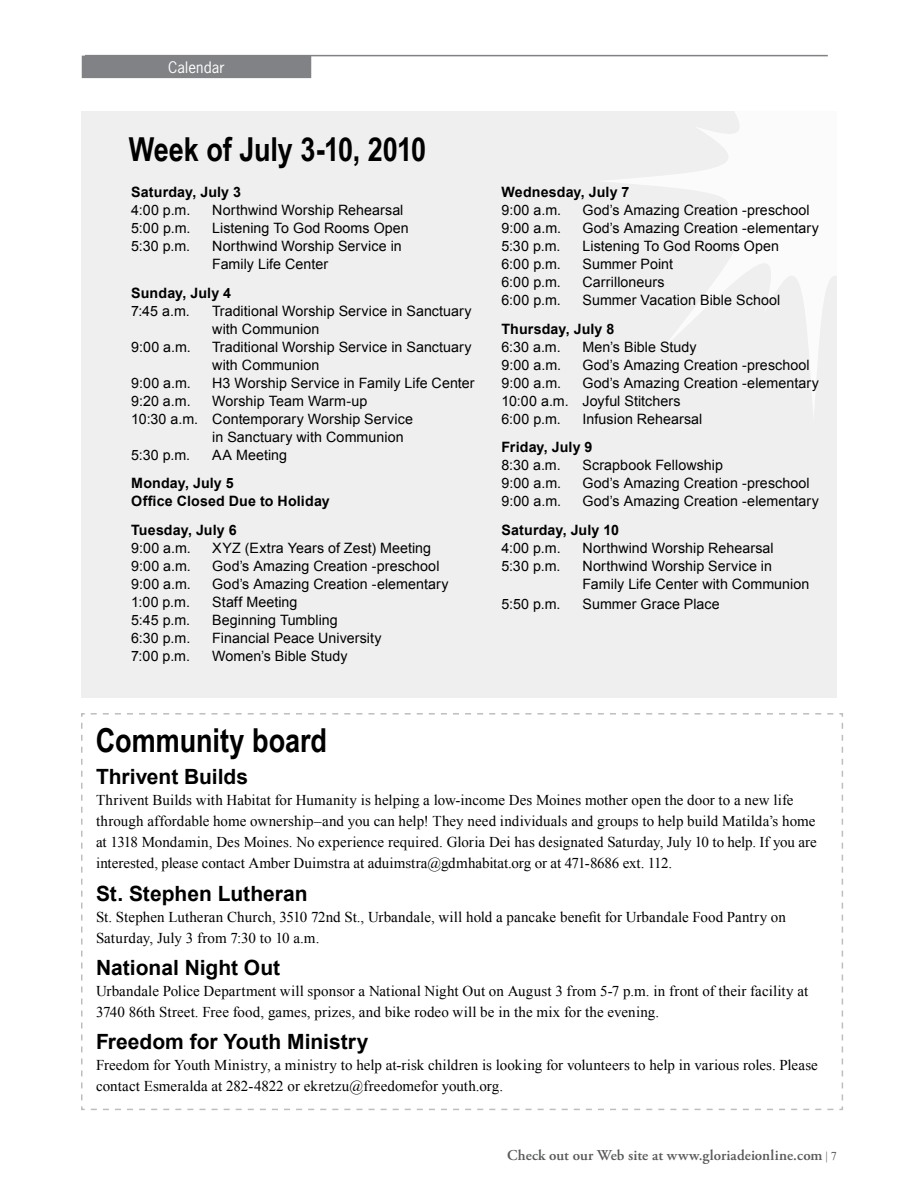
<style>
.page{position:relative;width:918px;height:1188px;background:#fff}
.page>*{position:absolute;margin:0;border:0;box-sizing:border-box;transform-origin:0 0}
.t1{font:700 33px "Arial Narrow";letter-spacing:-.005em;color:#000}
.t2{font:700 21px "Arial";color:#000}
.t3{font:15px/21px "Times New Roman";letter-spacing:.005em;color:#000}
.t4{font:600 15px "Adobe Garamond Pro";letter-spacing:.005em;color:#58595b}
.t5{font:15px "News Gothic Std";letter-spacing:.01em;color:#fff}
.t6{font:14.25px/18px "Arial";letter-spacing:.005em;color:#000}
.t7{font:700 14.25px/18px "Arial";letter-spacing:.01em;color:#000}
.s1{font-family:"Times New Roman";font-weight:400;font-size:12px}
</style>
<div class="page">
<div style="left:81px;top:111px;width:756px;height:587px;background:#efeff0"></div>
<svg style="left:598px;top:54px;width:239px;height:360px"></svg>
<div style="left:82px;top:56px;width:228px;height:21px;background:#808285"></div>
<div style="left:82px;top:56px;width:229px;height:22px;border:2px solid #808285"></div>
<hr style="left:85px;top:55px;width:743px;height:1px;background:#808285">
<svg style="left:81px;top:713px;width:762px;height:398px"></svg>
<p class="t5" style="left:168px;top:57px;width:58px">Calendar</p>
<h1 class="t1" style="left:129px;top:124px;width:299px">Week of July 3-10, 2010</h1>
<p class="t7" style="left:131px;top:183px;width:111px">Saturday, July 3</p>
<p class="t6" style="left:131px;top:201px;width:61px">4:00 p.m.</p>
<p class="t6" style="left:212px;top:201px;width:193px">Northwind Worship Rehearsal</p>
<p class="t6" style="left:131px;top:219px;width:61px">5:00 p.m.</p>
<p class="t6" style="left:212px;top:219px;width:198px">Listening To God Rooms Open</p>
<p class="t6" style="left:131px;top:237px;width:60px">5:30 p.m.</p>
<p class="t6" style="left:212px;top:237px;width:191px">Northwind Worship Service in<br>Family Life Center</p>
<p class="t7" style="left:131px;top:284px;width:101px">Sunday, July 4</p>
<p class="t6" style="left:131px;top:302px;width:60px">7:45 a.m.</p>
<p class="t6" style="left:212px;top:302px;width:261px">Traditional Worship Service in Sanctuary with Communion</p>
<p class="t6" style="left:131px;top:338px;width:61px">9:00 a.m.</p>
<p class="t6" style="left:212px;top:338px;width:261px">Traditional Worship Service in Sanctuary with Communion</p>
<p class="t6" style="left:131px;top:374px;width:61px">9:00 a.m.</p>
<p class="t6" style="left:212px;top:374px;width:264px">H3 Worship Service in Family Life Center</p>
<p class="t6" style="left:131px;top:392px;width:61px">9:20 a.m.</p>
<p class="t6" style="left:212px;top:392px;width:157px">Worship Team Warm-up</p>
<p class="t6" style="left:131px;top:410px;width:283px">10:30 a.m. Contemporary Worship Service</p>
<p class="t6" style="left:212px;top:428px;width:193px">in Sanctuary with Communion</p>
<p class="t6" style="left:131px;top:446px;width:60px">5:30 p.m.</p>
<p class="t6" style="left:212px;top:446px;width:76px">AA Meeting</p>
<p class="t7" style="left:131px;top:475px;width:200px">Monday, July 5<br>Office Closed Due to Holiday</p>
<p class="t7" style="left:131px;top:522px;width:107px">Tuesday, July 6</p>
<p class="t6" style="left:131px;top:539px;width:61px">9:00 a.m.</p>
<p class="t6" style="left:212px;top:539px;width:220px">XYZ (Extra Years of Zest) Meeting</p>
<p class="t6" style="left:131px;top:557px;width:61px">9:00 a.m.</p>
<p class="t6" style="left:212px;top:557px;width:229px">God’s Amazing Creation -preschool</p>
<p class="t6" style="left:131px;top:575px;width:61px">9:00 a.m.</p>
<p class="t6" style="left:212px;top:575px;width:238px">God’s Amazing Creation -elementary</p>
<p class="t6" style="left:131px;top:593px;width:60px">1:00 p.m.</p>
<p class="t6" style="left:212px;top:593px;width:87px">Staff Meeting</p>
<p class="t6" style="left:131px;top:611px;width:60px">5:45 p.m.</p>
<p class="t6" style="left:212px;top:611px;width:127px">Beginning Tumbling</p>
<p class="t6" style="left:131px;top:629px;width:61px">6:30 p.m.</p>
<p class="t6" style="left:212px;top:629px;width:171px">Financial Peace University</p>
<p class="t6" style="left:131px;top:647px;width:60px">7:00 p.m.</p>
<p class="t6" style="left:212px;top:647px;width:137px">Women’s Bible Study</p>
<p class="t7" style="left:502px;top:183px;width:130px">Wednesday, July 7</p>
<p class="t6" style="left:502px;top:201px;width:61px">9:00 a.m.</p>
<p class="t6" style="left:583px;top:201px;width:229px">God’s Amazing Creation -preschool</p>
<p class="t6" style="left:502px;top:219px;width:61px">9:00 a.m.</p>
<p class="t6" style="left:583px;top:219px;width:238px">God’s Amazing Creation -elementary</p>
<p class="t6" style="left:502px;top:237px;width:60px">5:30 p.m.</p>
<p class="t6" style="left:583px;top:237px;width:198px">Listening To God Rooms Open</p>
<p class="t6" style="left:502px;top:255px;width:61px">6:00 p.m.</p>
<p class="t6" style="left:583px;top:255px;width:92px">Summer Point</p>
<p class="t6" style="left:502px;top:273px;width:61px">6:00 p.m.</p>
<p class="t6" style="left:583px;top:273px;width:84px">Carrilloneurs</p>
<p class="t6" style="left:502px;top:291px;width:61px">6:00 p.m.</p>
<p class="t6" style="left:583px;top:291px;width:199px">Summer Vacation Bible School</p>
<p class="t7" style="left:502px;top:320px;width:114px">Thursday, July 8</p>
<p class="t6" style="left:502px;top:338px;width:61px">6:30 a.m.</p>
<p class="t6" style="left:583px;top:338px;width:116px">Men’s Bible Study</p>
<p class="t6" style="left:502px;top:356px;width:61px">9:00 a.m.</p>
<p class="t6" style="left:583px;top:356px;width:229px">God’s Amazing Creation -preschool</p>
<p class="t6" style="left:502px;top:374px;width:61px">9:00 a.m.</p>
<p class="t6" style="left:502px;top:374px;width:319px;text-indent:81px">God’s Amazing Creation -elementary<br>10:00 a.m. Joyful Stitchers<br>6:00 p.m.</p>
<p class="t6" style="left:583px;top:410px;width:121px">Infusion Rehearsal</p>
<p class="t7" style="left:502px;top:439px;width:92px">Friday, July 9</p>
<p class="t6" style="left:502px;top:457px;width:61px">8:30 a.m.</p>
<p class="t6" style="left:583px;top:457px;width:142px">Scrapbook Fellowship</p>
<p class="t6" style="left:502px;top:475px;width:61px">9:00 a.m.</p>
<p class="t6" style="left:583px;top:475px;width:229px">God’s Amazing Creation -preschool</p>
<p class="t6" style="left:502px;top:493px;width:61px">9:00 a.m.</p>
<p class="t6" style="left:583px;top:493px;width:238px">God’s Amazing Creation -elementary</p>
<p class="t7" style="left:502px;top:522px;width:119px">Saturday, July 10</p>
<p class="t6" style="left:502px;top:539px;width:61px">4:00 p.m.</p>
<p class="t6" style="left:583px;top:539px;width:193px">Northwind Worship Rehearsal</p>
<p class="t6" style="left:502px;top:557px;width:60px">5:30 p.m.</p>
<p class="t6" style="left:583px;top:557px;width:228px">Northwind Worship Service in<br>Family Life Center with Communion</p>
<p class="t6" style="left:502px;top:595px;width:61px">5:50 p.m.</p>
<p class="t6" style="left:583px;top:595px;width:139px">Summer Grace Place</p>
<h1 class="t1" style="left:96px;top:715px;width:232px">Community board</h1>
<h2 class="t2" style="left:96px;top:763px;width:154px">Thrivent Builds</h2>
<p class="t3" style="left:96px;top:790px;width:722px">Thrivent Builds with Habitat for Humanity is helping a low-income Des Moines mother open the door to a new life through affordable home ownership–and you can help! They need individuals and groups to help build Matilda’s home at 1318 Mondamin, Des Moines. No experience required. Gloria Dei has designated Saturday, July 10 to help. If you are interested, please contact Amber Duimstra at aduimstra@gdmhabitat.org or at 471-8686 ext. 112.</p>
<h2 class="t2" style="left:96px;top:879px;width:213px">St. Stephen Lutheran</h2>
<p class="t3" style="left:96px;top:906px;width:691px">St. Stephen Lutheran Church, 3510 72nd St., Urbandale, will hold a pancake benefit for Urbandale Food Pantry on<br>Saturday, July 3 from 7:30 to 10 a.m.</p>
<h2 class="t2" style="left:96px;top:954px;width:186px">National Night Out</h2>
<p class="t3" style="left:96px;top:980px;width:714px">Urbandale Police Department will sponsor a National Night Out on August 3 from 5-7 p.m. in front of their facility at<br>3740 86th Street. Free food, games, prizes, and bike rodeo will be in the mix for the evening.</p>
<h2 class="t2" style="left:96px;top:1028px;width:274px">Freedom for Youth Ministry</h2>
<p class="t3" style="left:96px;top:1054px;width:723px">Freedom for Youth Ministry, a ministry to help at-risk children is looking for volunteers to help in various roles. Please contact Esmeralda at 282-4822 or ekretzu@freedomefor youth.org.</p>
<p class="t4" style="left:507px;top:1147px;width:331px">Check out our Web site at www.gloriadeionline.com <span class="s1">| 7</span></p>
</div>
